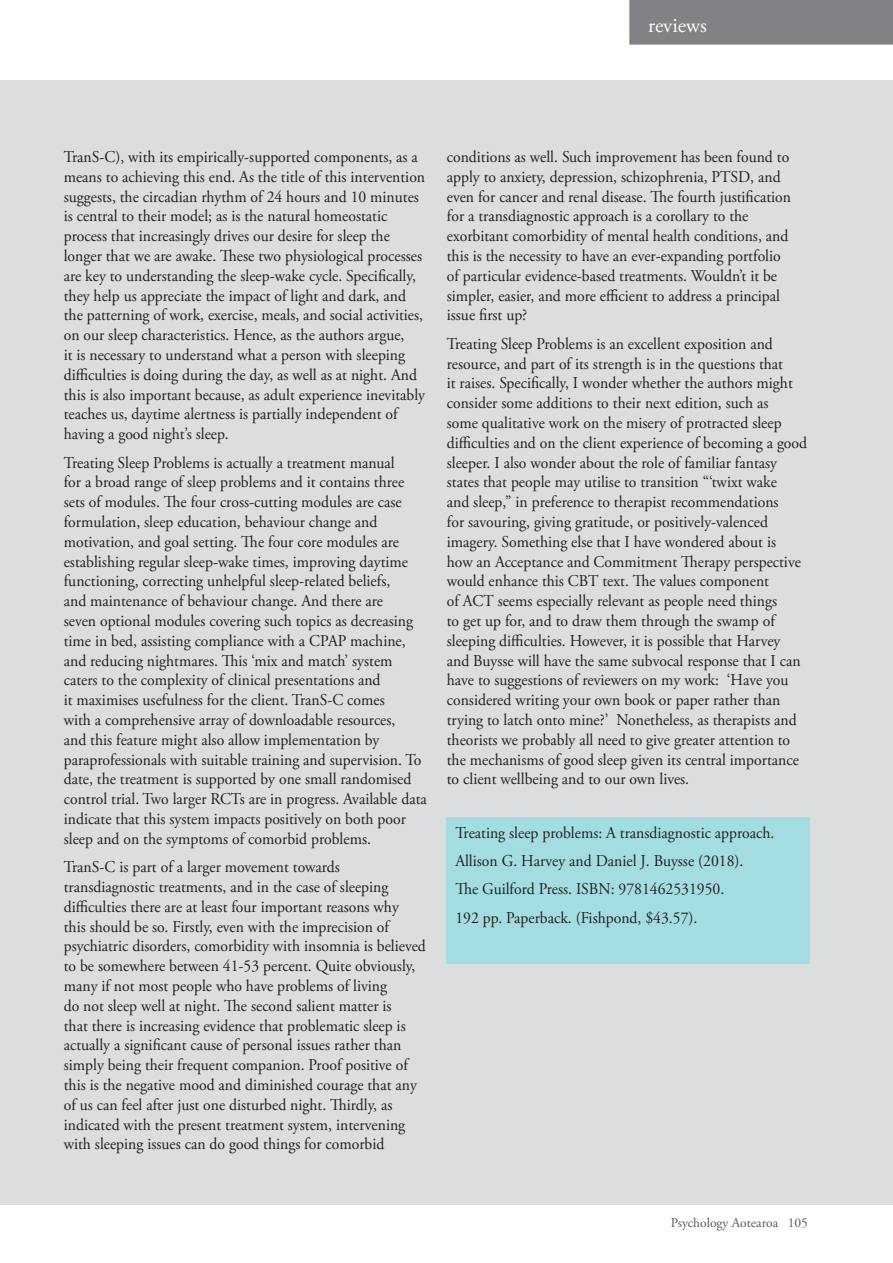
<style>
.page{position:relative;width:893px;height:1263px;background:#fff}
.page>*{position:absolute;margin:0;border:0;box-sizing:border-box;transform-origin:0 0}
.t1{font:21px "Adobe Garamond Pro";color:#fff}
.t2{font:16.5px/19.8px "Adobe Garamond Pro";color:#231f20;scale:.95 1}
.t3{font:13.5px "Adobe Garamond Pro";color:#58595b}
</style>
<div class="page">
<div style="left:0;top:80px;width:893px;height:1125px;background:#dcddde"></div>
<div style="left:629px;top:0;width:264px;height:45px;background:#808285"></div>
<div style="left:447px;top:817px;width:363px;height:146px;background:#a3dde2"></div>
<p class="t1" style="left:648px;top:13px;width:60px">reviews</p>
<p class="t2" style="left:64px;top:147px;width:382px">TranS-C), with its empirically-supported components, as a means to achieving this end. As the title of this intervention suggests, the circadian rhythm of 24 hours and 10 minutes is central to their model; as is the natural homeostatic process that increasingly drives our desire for sleep the longer that we are awake. These two physiological processes are key to understanding the sleep-wake cycle. Specifically, they help us appreciate the impact of light and dark, and the patterning of work, exercise, meals, and social activities, on our sleep characteristics. Hence, as the authors argue,<br>it is necessary to understand what a person with sleeping difficulties is doing during the day, as well as at night. And this is also important because, as adult experience inevitably teaches us, daytime alertness is partially independent of having a good night’s sleep.</p>
<p class="t2" style="left:64px;top:453px;width:384px">Treating Sleep Problems is actually a treatment manual<br>for a broad range of sleep problems and it contains three sets of modules. The four cross-cutting modules are case formulation, sleep education, behaviour change and motivation, and goal setting. The four core modules are establishing regular sleep-wake times, improving daytime functioning, correcting unhelpful sleep-related beliefs,<br>and maintenance of behaviour change. And there are<br>seven optional modules covering such topics as decreasing time in bed, assisting compliance with a CPAP machine, and reducing nightmares. This ‘mix and match’ system caters to the complexity of clinical presentations and<br>it maximises usefulness for the client. TranS-C comes<br>with a comprehensive array of downloadable resources,<br>and this feature might also allow implementation by paraprofessionals with suitable training and supervision. To date, the treatment is supported by one small randomised control trial. Two larger RCTs are in progress. Available data indicate that this system impacts positively on both poor sleep and on the symptoms of comorbid problems.</p>
<p class="t2" style="left:64px;top:857px;width:383px">TranS-C is part of a larger movement towards transdiagnostic treatments, and in the case of sleeping difficulties there are at least four important reasons why<br>this should be so. Firstly, even with the imprecision of psychiatric disorders, comorbidity with insomnia is believed to be somewhere between 41-53 percent. Quite obviously, many if not most people who have problems of living<br>do not sleep well at night. The second salient matter is<br>that there is increasing evidence that problematic sleep is actually a significant cause of personal issues rather than simply being their frequent companion. Proof positive of this is the negative mood and diminished courage that any of us can feel after just one disturbed night. Thirdly, as indicated with the present treatment system, intervening with sleeping issues can do good things for comorbid</p>
<p class="t2" style="left:447px;top:147px;width:364px">conditions as well. Such improvement has been found to apply to anxiety, depression, schizophrenia, PTSD, and even for cancer and renal disease. The fourth justification for a transdiagnostic approach is a corollary to the exorbitant comorbidity of mental health conditions, and this is the necessity to have an ever-expanding portfolio of particular evidence-based treatments. Wouldn’t it be simpler, easier, and more efficient to address a principal issue first up?</p>
<p class="t2" style="left:447px;top:334px;width:381px">Treating Sleep Problems is an excellent exposition and resource, and part of its strength is in the questions that<br>it raises. Specifically, I wonder whether the authors might consider some additions to their next edition, such as<br>some qualitative work on the misery of protracted sleep difficulties and on the client experience of becoming a good sleeper. I also wonder about the role of familiar fantasy states that people may utilise to transition “‘twixt wake<br>and sleep,” in preference to therapist recommendations<br>for savouring, giving gratitude, or positively-valenced imagery. Something else that I have wondered about is<br>how an Acceptance and Commitment Therapy perspective would enhance this CBT text. The values component<br>of ACT seems especially relevant as people need things<br>to get up for, and to draw them through the swamp of sleeping difficulties. However, it is possible that Harvey<br>and Buysse will have the same subvocal response that I can have to suggestions of reviewers on my work: ‘Have you considered writing your own book or paper rather than trying to latch onto mine?’ Nonetheless, as therapists and theorists we probably all need to give greater attention to the mechanisms of good sleep given its central importance to client wellbeing and to our own lives.</p>
<p class="t2" style="left:455px;top:819px;width:337px;line-height:28.3px">Treating sleep problems: A transdiagnostic approach.<br>Allison G. Harvey and Daniel J. Buysse (2018).<br>The Guilford Press. ISBN: 9781462531950.<br>192 pp. Paperback. (Fishpond, $43.57).</p>
<p class="t3" style="left:671px;top:1215px;width:139px">Psychology Aotearoa 105</p>
</div>
